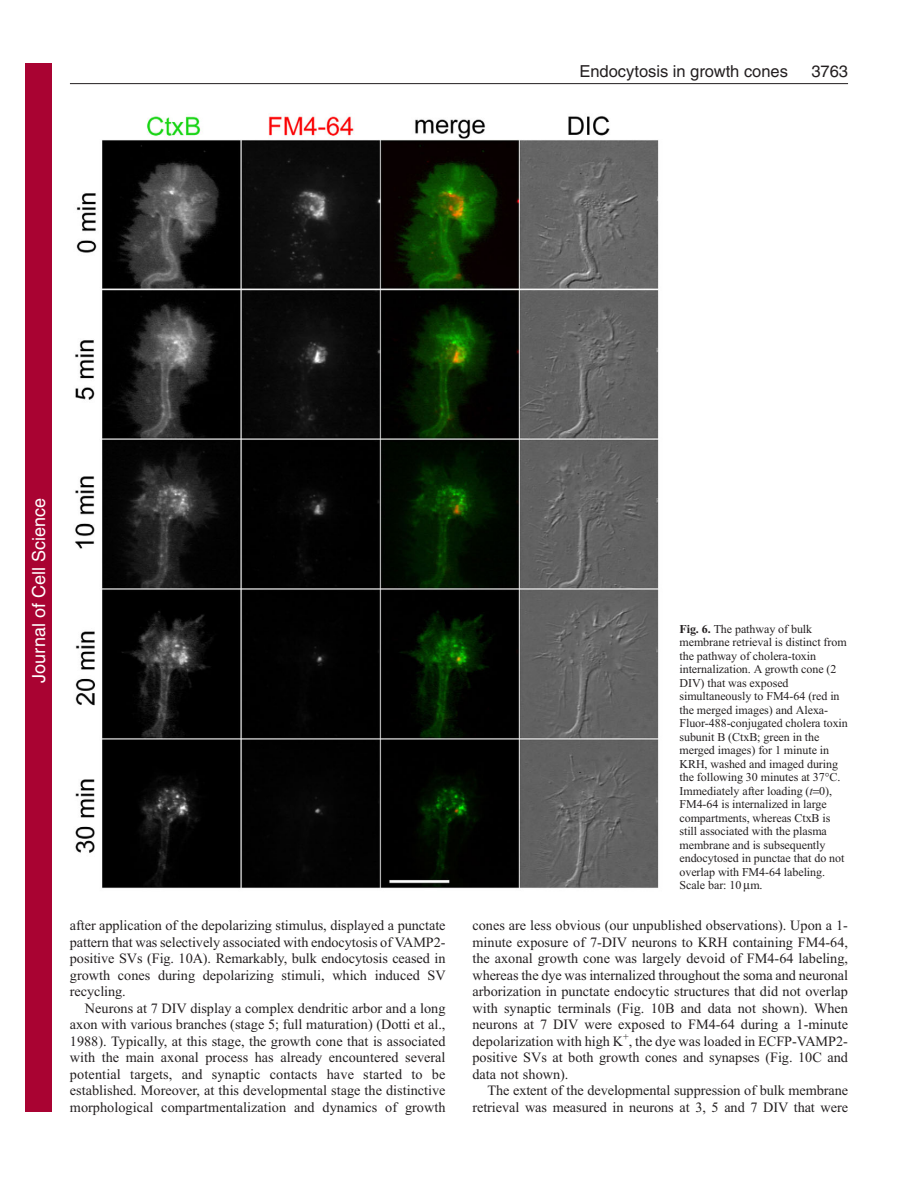
<style>
.page{position:relative;width:918px;height:1188px;background:#fff}
.page>*{position:absolute;margin:0;border:0;box-sizing:border-box;transform-origin:0 0}
.t1{font:18px "Helvetica";color:#fff}
.t2{font:16.5px "Helvetica";color:#231f20}
.t3{font:14.25px/16.5px "Times New Roman";color:#231f20;text-align:justify}
.t4{font:12px/13.5px "Times New Roman";letter-spacing:-.005em;color:#231f20}
.s1{font-weight:700}
.s2{font-style:italic}
</style>
<div class="page">
<hr style="left:70px;top:83px;width:778px;height:1px;background:#231f20">
<img style="left:75px;top:114px;width:584px;height:775px">
<div style="left:26px;top:64px;width:26px;height:1048px;background:#a90332"></div>
<p class="t2" style="left:579px;top:65px;width:210px">Endocytosis in growth cones</p>
<p class="t2" style="left:811px;top:65px;width:38px">3763</p>
<p class="t1" style="left:28px;top:683px;width:186px;rotate:-90deg">Journal of Cell Science</p>
<p class="t3" style="left:70px;top:918px;width:377px">after application of the depolarizing stimulus, displayed a punctate pattern that was selectively associated with endocytosis of VAMP2- positive SVs (Fig. 10A). Remarkably, bulk endocytosis ceased in growth cones during depolarizing stimuli, which induced SV recycling.</p>
<p class="t3" style="left:70px;top:1001px;width:377px;text-indent:15px">Neurons at 7 DIV display a complex dendritic arbor and a long axon with various branches (stage 5; full maturation) (Dotti et al., 1988). Typically, at this stage, the growth cone that is associated with the main axonal process has already encountered several potential targets, and synaptic contacts have started to be established. Moreover, at this developmental stage the distinctive morphological compartmentalization and dynamics of growth</p>
<p class="t4" style="left:679px;top:623px;width:170px"><span class="s1">Fig. 6.</span> The pathway of bulk membrane retrieval is distinct from the pathway of cholera-toxin internalization. A growth cone (2<br>DIV) that was exposed simultaneously to FM4-64 (red in the merged images) and Alexa-<br>Fluor-488-conjugated cholera toxin subunit B (CtxB; green in the merged images) for 1 minute in<br>KRH, washed and imaged during the following 30 minutes at 37°C.<br>Immediately after loading (<span class="s2">t</span> 0),<br>FM4-64 is internalized in large compartments, whereas CtxB is still associated with the plasma membrane and is subsequently endocytosed in punctae that do not overlap with FM4-64 labeling.<br>Scale bar: 10 m.</p>
<p class="t3" style="left:472px;top:918px;width:377px">cones are less obvious (our unpublished observations). Upon a 1- minute exposure of 7-DIV neurons to KRH containing FM4-64, the axonal growth cone was largely devoid of FM4-64 labeling, whereas the dye was internalized throughout the soma and neuronal arborization in punctate endocytic structures that did not overlap with synaptic terminals (Fig. 10B and data not shown). When neurons at 7 DIV were exposed to FM4-64 during a 1-minute depolarization with high K<sup>+</sup>, the dye was loaded in ECFP-VAMP2- positive SVs at both growth cones and synapses (Fig. 10C and data not shown).</p>
<p class="t3" style="left:472px;top:1083px;width:377px;text-align:right">The extent of the developmental suppression of bulk membrane retrieval was measured in neurons at 3, 5 and 7 DIV that were</p>
</div>
